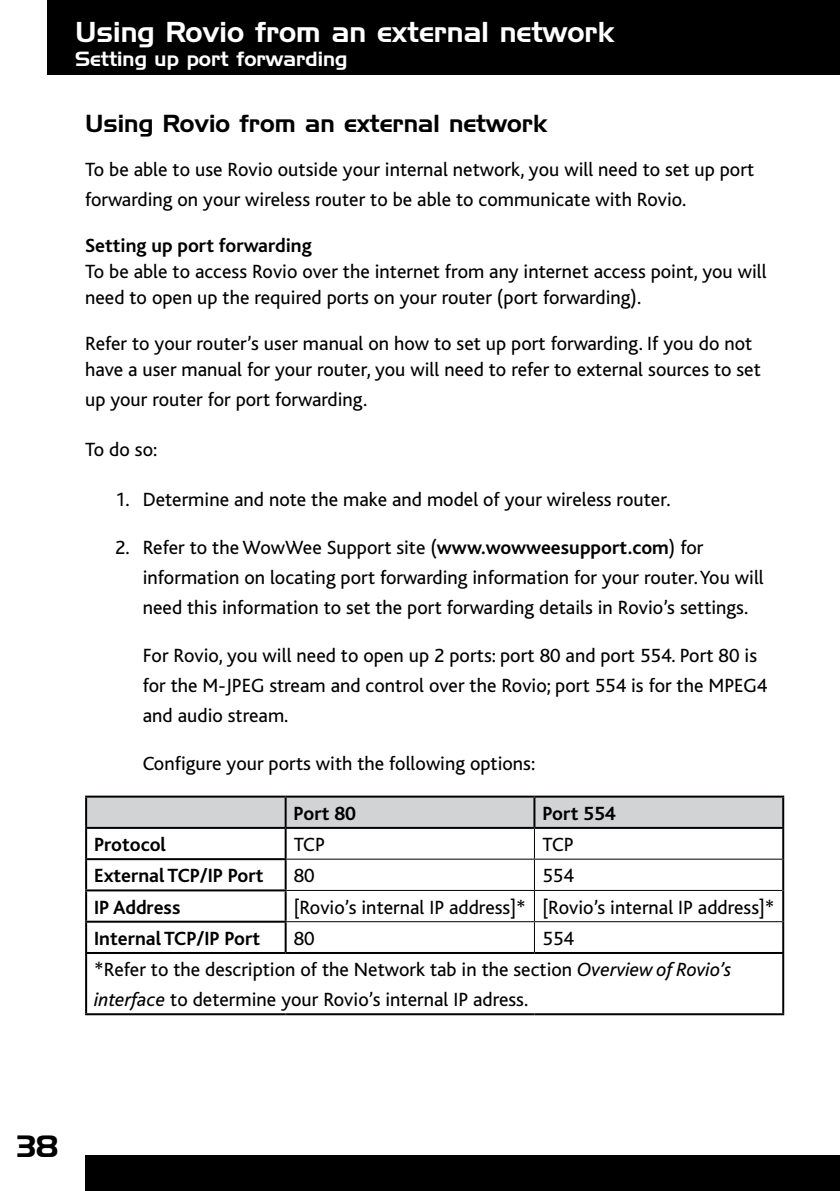
<style>
.page{position:relative;width:840px;height:1191px;background:#fff}
.page>*{position:absolute;margin:0;border:0;box-sizing:border-box;transform-origin:0 0}
.t1{font:30px "Handel Gothic BT";color:#000}
.t2{font:28px "Handel Gothic BT";color:#fff}
.t3{font:24px "Handel Gothic BT";color:#000}
.t4{font:20px/30px "Bliss";color:#000}
.t5{font:700 20px "Bliss";color:#000}
.t6{font:20px "Handel Gothic BT";color:#fff}
.s1{font-weight:700}
.s2{font-style:italic}
</style>
<div class="page">
<div style="left:47px;top:0;width:792px;height:74px;background:#000"></div>
<div style="left:85px;top:1155px;width:754px;height:36px;background:#000"></div>
<svg style="left:87px;top:891px;width:694px;height:122px"></svg>
<hr style="left:85px;top:795px;width:200px;height:2px;background:#000">
<hr style="left:85px;top:797px;width:2px;height:30px;background:#000">
<hr style="left:285px;top:795px;width:249px;height:2px;background:#000">
<hr style="left:534px;top:795px;width:249px;height:2px;background:#000">
<hr style="left:781px;top:797px;width:2px;height:30px;background:#000">
<hr style="left:85px;top:827px;width:200px;height:2px;background:#000">
<hr style="left:85px;top:829px;width:2px;height:29px;background:#000">
<hr style="left:534px;top:827px;width:249px;height:2px;background:#000">
<hr style="left:85px;top:858px;width:201px;height:2px;background:#000">
<hr style="left:85px;top:860px;width:2px;height:29px;background:#000">
<hr style="left:85px;top:889px;width:201px;height:2px;background:#000">
<hr style="left:85px;top:891px;width:2px;height:29px;background:#000">
<hr style="left:85px;top:920px;width:201px;height:2px;background:#000">
<hr style="left:85px;top:922px;width:2px;height:30px;background:#000">
<hr style="left:85px;top:952px;width:200px;height:2px;background:#000">
<hr style="left:85px;top:954px;width:2px;height:59px;background:#000">
<hr style="left:781px;top:954px;width:2px;height:59px;background:#000">
<hr style="left:85px;top:1013px;width:200px;height:2px;background:#000">
<hr style="left:285px;top:1013px;width:249px;height:2px;background:#000">
<hr style="left:534px;top:1013px;width:249px;height:2px;background:#000">
<hr style="left:781px;top:829px;width:2px;height:30px;background:#000">
<hr style="left:284px;top:860px;width:2px;height:29px;background:#000">
<hr style="left:781px;top:859px;width:2px;height:31px;background:#000">
<hr style="left:284px;top:891px;width:2px;height:29px;background:#000">
<hr style="left:781px;top:890px;width:2px;height:31px;background:#000">
<hr style="left:284px;top:922px;width:2px;height:30px;background:#000">
<hr style="left:781px;top:921px;width:2px;height:31px;background:#000">
<svg style="left:86px;top:796px;width:696px;height:62px"></svg>
<hr style="left:286px;top:858px;width:248px;height:1px;background:#000">
<hr style="left:534px;top:858px;width:247px;height:1px;background:#000">
<hr style="left:533px;top:859px;width:1px;height:31px;background:#000">
<hr style="left:286px;top:890px;width:248px;height:1px;background:#000">
<hr style="left:534px;top:890px;width:247px;height:1px;background:#000">
<hr style="left:533px;top:891px;width:1px;height:30px;background:#000">
<hr style="left:286px;top:921px;width:248px;height:1px;background:#000">
<hr style="left:534px;top:921px;width:247px;height:1px;background:#000">
<hr style="left:533px;top:922px;width:1px;height:30px;background:#000">
<hr style="left:285px;top:952px;width:249px;height:2px;background:#000">
<hr style="left:534px;top:952px;width:249px;height:2px;background:#000">
<h2 class="t2" style="left:75px;top:15px;width:540px">Using Rovio from an external network</h2>
<p class="t6" style="left:75px;top:47px;width:273px">Setting up port forwarding</p>
<p class="t3" style="left:85px;top:109px;width:463px">Using Rovio from an external network</p>
<p class="t4" style="left:85px;top:155px;width:670px">To be able to use Rovio outside your internal network, you will need to set up port forwarding on your wireless router to be able to communicate with Rovio.</p>
<p class="t5" style="left:85px;top:235px;width:228px">Setting up port forwarding</p>
<p class="t4" style="left:85px;top:259px;width:682px;line-height:26px">To be able to access Rovio over the internet from any internet access point, you will need to open up the required ports on your router (port forwarding).</p>
<p class="t4" style="left:85px;top:331px;width:676px;line-height:26px">Refer to your router’s user manual on how to set up port forwarding. If you do not have a user manual for your router, you will need to refer to external sources to set</p>
<p class="t4" style="left:85px;top:385px;width:283px">up your router for port forwarding.</p>
<p class="t4" style="left:85px;top:434px;width:74px">To do so:</p>
<p class="t4" style="left:115px;top:484px;width:556px">1. Determine and note the make and model of your wireless router.</p>
<p class="t4" style="left:143px;top:532px;width:622px;text-indent:-28px">2. Refer to the WowWee Support site (<span class="s1">www.wowweesupport.com</span>) for information on locating port forwarding information for your router. You will need this information to set the port forwarding details in Rovio’s settings.</p>
<p class="t4" style="left:143px;top:640px;width:625px">For Rovio, you will need to open up 2 ports: port 80 and port 554. Port 80 is for the M-JPEG stream and control over the Rovio; port 554 is for the MPEG4 and audio stream.</p>
<p class="t4" style="left:143px;top:748px;width:394px">Configure your ports with the following options:</p>
<p class="t5" style="left:293px;top:803px;width:64px">Port 80</p>
<p class="t5" style="left:542px;top:803px;width:75px">Port 554</p>
<p class="t5" style="left:94px;top:834px;width:73px">Protocol</p>
<p class="t4" style="left:293px;top:830px;width:33px">TCP</p>
<p class="t4" style="left:542px;top:830px;width:33px">TCP</p>
<p class="t5" style="left:94px;top:865px;width:171px">External TCP/IP Port</p>
<p class="t4" style="left:293px;top:861px;width:22px">80</p>
<p class="t4" style="left:542px;top:861px;width:33px">554</p>
<p class="t5" style="left:94px;top:896px;width:88px">IP Address</p>
<p class="t4" style="left:293px;top:892px;width:482px">[Rovio’s internal IP address]* [Rovio’s internal IP address]*</p>
<p class="t5" style="left:94px;top:928px;width:167px">Internal TCP/IP Port</p>
<p class="t4" style="left:293px;top:923px;width:22px">80</p>
<p class="t4" style="left:94px;top:923px;width:638px;line-height:30.6px;text-indent:448px">554<br>*Refer to the description of the Network tab in the section <span class="s2">Overview of Rovio’s interface</span> to determine your Rovio’s internal IP adress.</p>
<h1 class="t1" style="left:17px;top:1128px;width:43px">38</h1>
</div>
